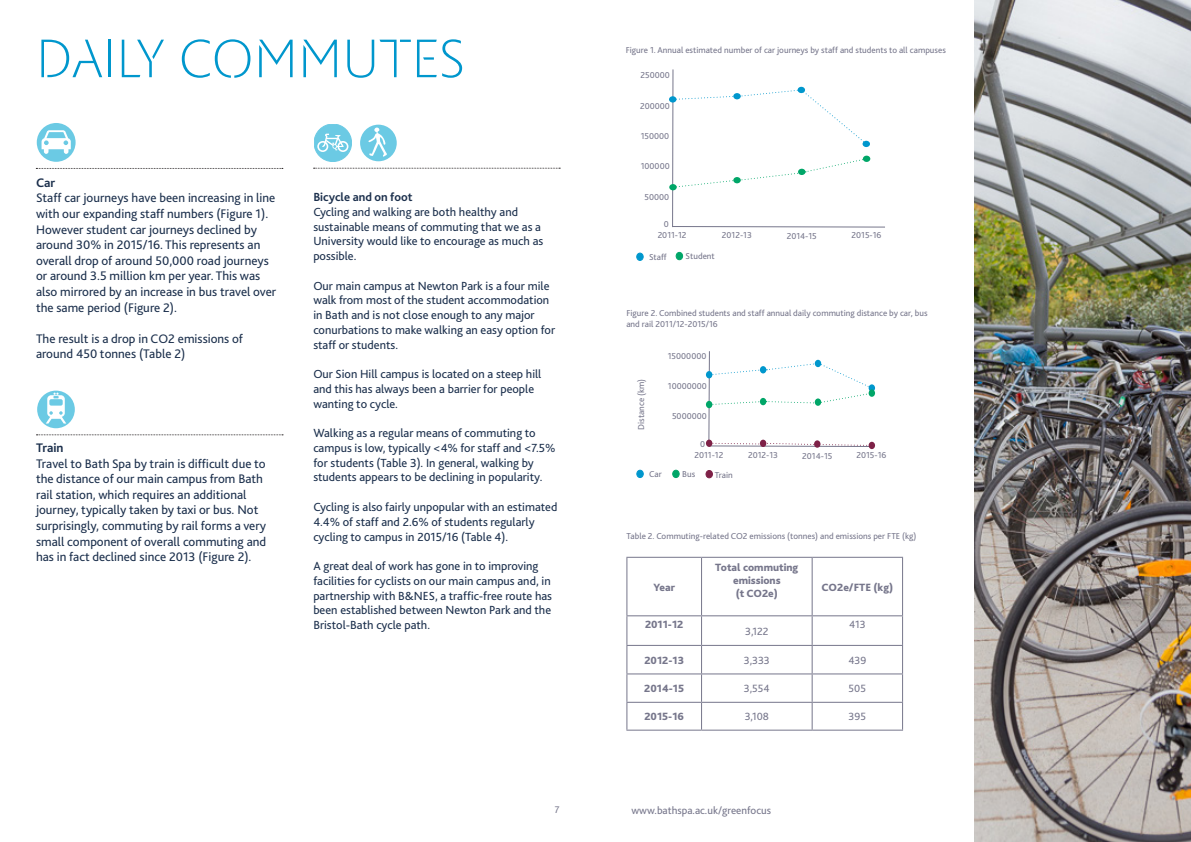
<style>
.page{position:relative;width:1191px;height:842px;background:#fff}
.page>*{position:absolute;margin:0;border:0;box-sizing:border-box;transform-origin:0 0}
.t1{font:57px "Bath Spa New Roman";color:#0097cd}
.t2{font:13px/15.6px "Bliss 2";color:#1b2f4c}
.t3{font:700 13px "Bliss 2";color:#1b2f4c}
.t4{font:12.3px/14.8px "Bliss 2";color:#1b2f4c}
.t5{font:700 12.3px "Bliss 2";color:#1b2f4c}
.t6{font:800 11px "Bliss 2";color:#76768b}
.t7{font:11px "Bliss 2";color:#76768b}
.t8{font:10px "Bliss 2";color:#76768b}
.t9{font:9px/10.8px "Bliss 2";color:#76768b}
</style>
<div class="page">
<div style="left:314px;top:124px;width:37px;height:38px;background:#6bcae4;border:1px solid #6bcae4;border-radius:50%"></div>
<svg style="left:317px;top:134px;width:31px;height:18px"></svg>
<div style="left:37px;top:391px;width:38px;height:37px;background:#6bcae4;border-radius:50%"></div>
<svg style="left:46px;top:393px;width:20px;height:30px"></svg>
<hr style="left:626px;top:557px;width:75px;height:1px;background:#76768b">
<hr style="left:626px;top:558px;width:1px;height:57px;background:#76768b">
<hr style="left:701px;top:557px;width:111px;height:1px;background:#76768b">
<hr style="left:701px;top:558px;width:1px;height:57px;background:#76768b">
<hr style="left:812px;top:557px;width:91px;height:1px;background:#76768b">
<hr style="left:811px;top:558px;width:1px;height:57px;background:#76768b">
<hr style="left:902px;top:558px;width:1px;height:57px;background:#76768b">
<hr style="left:626px;top:615px;width:75px;height:1px;background:#76768b">
<hr style="left:701px;top:615px;width:111px;height:1px;background:#76768b">
<hr style="left:812px;top:615px;width:91px;height:1px;background:#76768b">
<hr style="left:626px;top:645px;width:75px;height:1px;background:#76768b">
<hr style="left:701px;top:645px;width:111px;height:1px;background:#76768b">
<hr style="left:812px;top:645px;width:91px;height:1px;background:#76768b">
<hr style="left:626px;top:673px;width:75px;height:1px;background:#76768b">
<hr style="left:701px;top:673px;width:111px;height:1px;background:#76768b">
<hr style="left:812px;top:673px;width:91px;height:1px;background:#76768b">
<hr style="left:626px;top:702px;width:75px;height:1px;background:#76768b">
<svg style="left:626px;top:616px;width:1px;height:114px"></svg>
<hr style="left:701px;top:702px;width:111px;height:1px;background:#76768b">
<svg style="left:701px;top:616px;width:1px;height:114px"></svg>
<hr style="left:812px;top:702px;width:91px;height:1px;background:#76768b">
<svg style="left:811px;top:616px;width:1px;height:114px"></svg>
<svg style="left:902px;top:616px;width:1px;height:114px"></svg>
<hr style="left:626px;top:730px;width:75px;height:1px;background:#76768b">
<hr style="left:701px;top:730px;width:111px;height:1px;background:#76768b">
<hr style="left:812px;top:730px;width:91px;height:1px;background:#76768b">
<svg style="left:671px;top:69px;width:214px;height:159px"></svg>
<div style="left:637px;top:253px;width:6px;height:7px;background:#0097cd;border-radius:50%"></div>
<div style="left:636px;top:253px;width:7px;height:8px;border:1px solid #0097cd;border-radius:50%"></div>
<div style="left:676px;top:252px;width:6px;height:8px;background:#00a668;border-radius:50%"></div>
<div style="left:675px;top:252px;width:8px;height:8px;border:1px solid #00a668;border-radius:50%"></div>
<div style="left:706px;top:401px;width:6px;height:7px;background:#00a668;border-radius:50%"></div>
<div style="left:706px;top:371px;width:6px;height:7px;background:#0097cd;border-radius:50%"></div>
<div style="left:706px;top:440px;width:6px;height:7px;background:#7e2147;border-radius:50%"></div>
<svg style="left:708px;top:351px;width:166px;height:96px"></svg>
<div style="left:637px;top:470px;width:6px;height:8px;background:#0097cd;border-radius:50%"></div>
<div style="left:636px;top:470px;width:8px;height:8px;border:1px solid #0097cd;border-radius:50%"></div>
<div style="left:672px;top:470px;width:7px;height:8px;background:#00a668;border-radius:50%"></div>
<div style="left:672px;top:470px;width:7px;height:8px;border:1px solid #00a668;border-radius:50%"></div>
<div style="left:706px;top:470px;width:6px;height:8px;background:#7e2147;border-radius:50%"></div>
<div style="left:705px;top:470px;width:8px;height:8px;border:1px solid #7e2147;border-radius:50%"></div>
<div style="left:37px;top:123px;width:39px;height:39px;background:#6bcae4;border-radius:50%"></div>
<svg style="left:42px;top:130px;width:29px;height:24px"></svg>
<svg style="left:36px;top:168px;width:247px;height:1px"></svg>
<svg style="left:36px;top:435px;width:247px;height:1px"></svg>
<svg style="left:313px;top:168px;width:247px;height:1px"></svg>
<div style="left:360px;top:125px;width:37px;height:36px;background:#6bcae4;border-radius:50%"></div>
<svg style="left:368px;top:128px;width:19px;height:29px"></svg>
<img style="left:974px;top:0;width:217px;height:842px">
<p class="t1" style="left:36px;top:32px;width:430px">DAILY COMMUTES</p>
<p class="t3" style="left:36px;top:174px;width:21px">Car</p>
<p class="t2" style="left:36px;top:190px;width:242px">Staff car journeys have been increasing in line with our expanding staff numbers (Figure 1).<br>However student car journeys declined by around 30% in 2015/16. This represents an overall drop of around 50,000 road journeys or around 3.5 million km per year. This was also mirrored by an increase in bus travel over the same period (Figure 2).</p>
<p class="t2" style="left:36px;top:331px;width:208px">The result is a drop in CO2 emissions of around 450 tonnes (Table 2)</p>
<p class="t3" style="left:36px;top:440px;width:29px">Train</p>
<p class="t2" style="left:36px;top:455px;width:232px">Travel to Bath Spa by train is difficult due to the distance of our main campus from Bath rail station, which requires an additional journey, typically taken by taxi or bus. Not surprisingly, commuting by rail forms a very small component of overall commuting and has in fact declined since 2013 (Figure 2).</p>
<p class="t5" style="left:313px;top:189px;width:101px">Bicycle and on foot</p>
<p class="t4" style="left:313px;top:204px;width:231px">Cycling and walking are both healthy and sustainable means of commuting that we as a University would like to encourage as much as possible.</p>
<p class="t4" style="left:313px;top:278px;width:243px">Our main campus at Newton Park is a four mile walk from most of the student accommodation in Bath and is not close enough to any major conurbations to make walking an easy option for staff or students.</p>
<p class="t4" style="left:313px;top:367px;width:230px">Our Sion Hill campus is located on a steep hill and this has always been a barrier for people wanting to cycle.</p>
<p class="t4" style="left:313px;top:426px;width:244px">Walking as a regular means of commuting to campus is low, typically &lt;4% for staff and &lt;7.5% for students (Table 3). In general, walking by students appears to be declining in popularity.</p>
<p class="t4" style="left:313px;top:499px;width:245px">Cycling is also fairly unpopular with an estimated<br>4.4% of staff and 2.6% of students regularly cycling to campus in 2015/16 (Table 4).</p>
<p class="t4" style="left:313px;top:558px;width:240px">A great deal of work has gone in to improving facilities for cyclists on our main campus and, in partnership with B&amp;NES, a traffic-free route has been established between Newton Park and the Bristol-Bath cycle path.</p>
<p class="t9" style="left:625px;top:45px;width:322px">Figure 1. Annual estimated number of car journeys by staff and students to all campuses</p>
<p class="t9" style="left:640px;top:70px;width:31px">250000</p>
<p class="t9" style="left:640px;top:100px;width:31px">200000</p>
<p class="t9" style="left:641px;top:131px;width:30px">150000</p>
<p class="t9" style="left:641px;top:160px;width:30px">100000</p>
<p class="t9" style="left:644px;top:191px;width:26px">50000</p>
<p class="t9" style="left:722px;top:230px;width:31px">2012-13</p>
<p class="t9" style="left:786px;top:230px;width:32px">2014-15</p>
<p class="t9" style="left:851px;top:230px;width:31px">2015-16</p>
<p class="t9" style="left:663px;top:218px;width:7px">0</p>
<p class="t9" style="left:657px;top:230px;width:30px">2011-12</p>
<p class="t9" style="left:649px;top:252px;width:19px">Staff</p>
<p class="t9" style="left:685px;top:251px;width:31px">Student</p>
<p class="t9" style="left:626px;top:308px;width:303px">Figure 2. Combined students and staff annual daily commuting distance by car, bus and rail 2011/12-2015/16</p>
<p class="t9" style="left:635px;top:430px;width:53px;rotate:-90deg">Distance (km)</p>
<p class="t9" style="left:668px;top:351px;width:40px">15000000</p>
<p class="t9" style="left:668px;top:380px;width:40px">10000000</p>
<p class="t9" style="left:672px;top:411px;width:36px">5000000</p>
<p class="t9" style="left:700px;top:438px;width:7px">0</p>
<p class="t9" style="left:694px;top:449px;width:30px">2011-12</p>
<p class="t9" style="left:748px;top:449px;width:31px">2012-13</p>
<p class="t9" style="left:802px;top:450px;width:32px">2014-15</p>
<p class="t9" style="left:856px;top:449px;width:31px">2015-16</p>
<p class="t9" style="left:649px;top:469px;width:14px">Car</p>
<p class="t9" style="left:682px;top:469px;width:15px">Bus</p>
<p class="t9" style="left:715px;top:469px;width:20px">Train</p>
<p class="t9" style="left:626px;top:531px;width:292px">Table 2. Commuting-related CO2 emissions (tonnes) and emissions per FTE (kg)</p>
<p class="t6" style="left:653px;top:580px;width:23px">Year</p>
<p class="t6" style="left:645px;top:618px;width:40px">2011-12</p>
<p class="t6" style="left:715px;top:560px;width:85px">Total commuting</p>
<p class="t6" style="left:733px;top:574px;width:49px">emissions</p>
<p class="t6" style="left:735px;top:587px;width:44px">(t CO2e)</p>
<p class="t7" style="left:745px;top:624px;width:25px">3,122</p>
<p class="t6" style="left:821px;top:580px;width:73px">CO2e/FTE (kg)</p>
<p class="t7" style="left:849px;top:618px;width:18px">413</p>
<p class="t6" style="left:644px;top:653px;width:41px">2012-13</p>
<p class="t7" style="left:744px;top:653px;width:28px">3,333</p>
<p class="t7" style="left:848px;top:653px;width:19px">439</p>
<p class="t6" style="left:644px;top:682px;width:41px">2014-15</p>
<p class="t7" style="left:744px;top:682px;width:27px">3,554</p>
<p class="t7" style="left:848px;top:682px;width:19px">505</p>
<p class="t6" style="left:644px;top:710px;width:41px">2015-16</p>
<p class="t7" style="left:744px;top:710px;width:26px">3,108</p>
<p class="t7" style="left:848px;top:710px;width:19px">395</p>
<p class="t8" style="left:554px;top:803px;width:6px">7</p>
<p class="t7" style="left:631px;top:804px;width:141px">www.bathspa.ac.uk/greenfocus</p>
</div>
